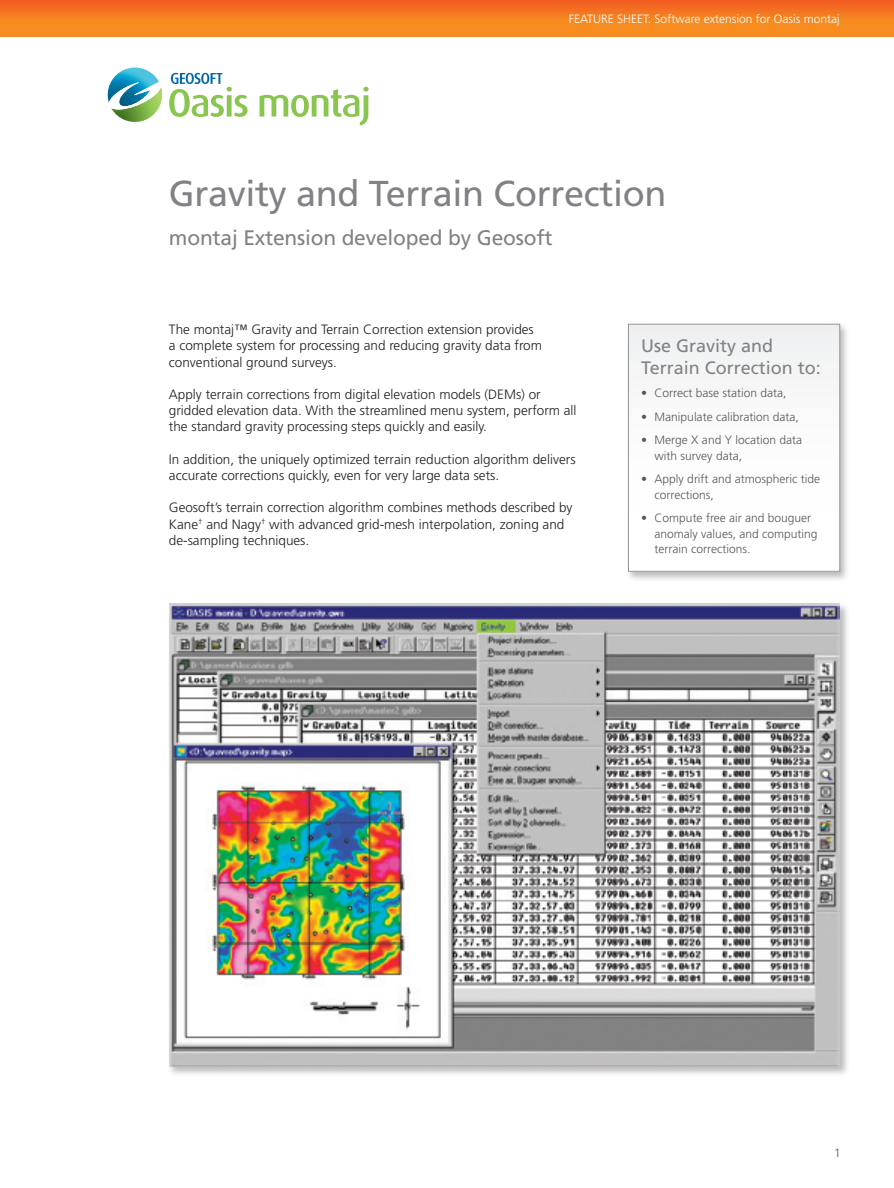
<style>
.page{position:relative;width:894px;height:1188px;background:#fff}
.page>*{position:absolute;margin:0;border:0;box-sizing:border-box;transform-origin:0 0}
.t1{font:36px "Frutiger LT Std";letter-spacing:-.01em;color:#808285}
.t2{font:21px "Frutiger LT Std";letter-spacing:-.01em;color:#808285}
.t3{font:18px/21.6px "Frutiger LT Std";color:#808285}
.t4{font:300 13.5px/16.2px "Frutiger LT Std";color:#231f20}
.t5{font:300 12px/15.8px "Frutiger LT Std";color:#57585a}
.t6{font:300 12px "Frutiger LT Std";color:#fff}
</style>
<div class="page">
<div style="left:0;top:0;width:893px;height:36px;background:linear-gradient(to bottom,#f26422,#f7951f)"></div>
<div style="left:625px;top:322px;width:224px;height:260px;background:#231f20;opacity:.3"></div>
<div style="left:628px;top:324px;width:211px;height:247px;background:#fcfcfc"></div>
<div style="left:628px;top:324px;width:211px;height:248px;border:1px solid #939598"></div>
<svg style="left:259px;top:87px;width:109px;height:38px"></svg>
<svg style="left:107px;top:68px;width:140px;height:54px"></svg>
<div style="left:167px;top:601px;width:682px;height:476px;background:#231f20;opacity:.3"></div>
<img style="left:169px;top:603px;width:670px;height:463px">
<p class="t6" style="left:568px;top:12px;width:272px">Feature Sheet: Software extension for Oasis montaj</p>
<h1 class="t1" style="left:169px;top:172px;width:499px">Gravity and Terrain Correction</h1>
<h2 class="t2" style="left:169px;top:225px;width:385px">montaj Extension developed by Geosoft</h2>
<p class="t4" style="left:169px;top:322px;width:374px">The montaj™ Gravity and Terrain Correction extension provides a complete system for processing and reducing gravity data from conventional ground surveys.</p>
<p class="t4" style="left:169px;top:386px;width:409px">Apply terrain corrections from digital elevation models (DEMs) or gridded elevation data. With the streamlined menu system, perform all the standard gravity processing steps quickly and easily.</p>
<p class="t4" style="left:169px;top:451px;width:408px">In addition, the uniquely optimized terrain reduction algorithm delivers accurate corrections quickly, even for very large data sets.</p>
<p class="t4" style="left:169px;top:500px;width:405px">Geosoft’s terrain correction algorithm combines methods described by<br>Kane<sup>†</sup> and Nagy<sup>†</sup> with advanced grid-mesh interpolation, zoning and de-sampling techniques.</p>
<h3 class="t3" style="left:640px;top:336px;width:181px">Use Gravity and<br>Terrain Correction to:</h3>
<p class="t5" style="left:640px;top:386px;width:147px">• Correct base station data,</p>
<p class="t5" style="left:640px;top:409px;width:159px">• Manipulate calibration data,</p>
<p class="t5" style="left:654px;top:432px;width:149px;text-indent:-14px">• Merge X and Y location data with survey data,</p>
<p class="t5" style="left:654px;top:471px;width:167px;text-indent:-14px">• Apply drift and atmospheric tide corrections,</p>
<p class="t5" style="left:654px;top:510px;width:164px;text-indent:-14px">• Compute free air and bouguer anomaly values, and computing terrain corrections.</p>
<p class="t5" style="left:833px;top:1145px;width:8px">1</p>
</div>
